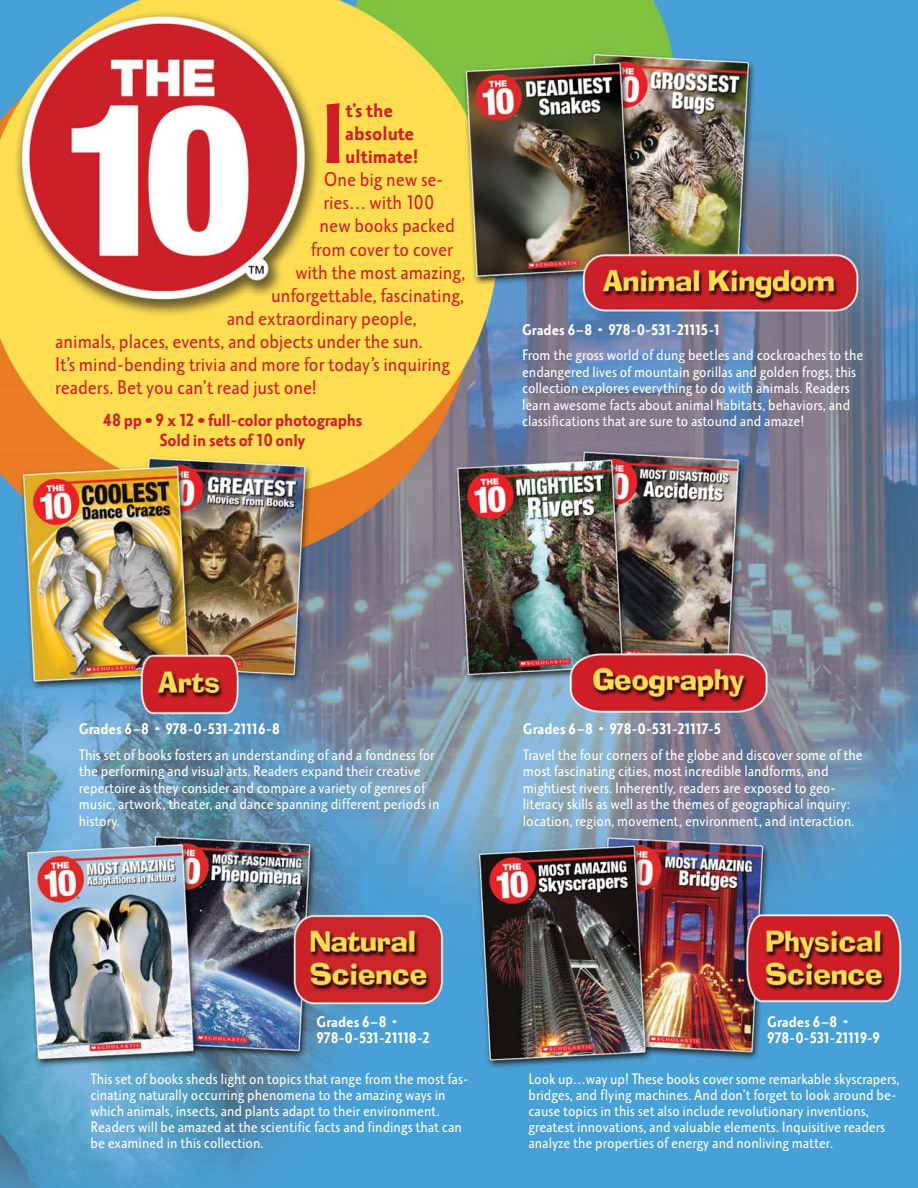
<style>
.page{position:relative;width:918px;height:1188px;background:#fff}
.page>*{position:absolute;margin:0;border:0;box-sizing:border-box;transform-origin:0 0}
.t1{font:700 84.75px "Octone ITC";color:#cd2027}
.t2{font:19.5px "Octone ITC";color:#cd2027}
.t3{font:700 19.5px/23.1px "Octone ITC";color:#cd2027}
.t4{font:700 17.25px/19.5px "Octone ITC";letter-spacing:-.015em;color:#cd2027;text-align:center}
.t5{font:15px/16.5px "Octone ITC";color:#fff}
.t6{font:700 15px/16.5px "Octone ITC";letter-spacing:-.05em;color:#fff}
.s1{font-size:24px}
</style>
<div class="page">
<img style="left:0;top:0;width:918px;height:1188px">
<h1 class="t1" style="left:321px;top:103px;width:27px">I</h1>
<h2 class="t3" style="left:345px;top:101px;width:75px">t’s the absolute ultimate!</h2>
<h2 class="t2" style="left:324px;top:172px;width:121px">One big new se-</h2>
<h2 class="t2" style="left:323px;top:196px;width:112px">ries… with 100</h2>
<h2 class="t2" style="left:320px;top:219px;width:137px">new books packed</h2>
<h2 class="t2" style="left:311px;top:242px;width:144px">from cover to cover</h2>
<h2 class="t2" style="left:295px;top:265px;width:171px">with the most amazing,</h2>
<h2 class="t2" style="left:271px;top:288px;width:195px">unforgettable, fascinating,</h2>
<h2 class="t2" style="left:227px;top:311px;width:191px">and extraordinary people,</h2>
<h2 class="t2" style="left:55px;top:334px;width:369px">animals, places, events, and objects under the sun.</h2>
<h2 class="t2" style="left:55px;top:357px;width:396px">It’s mind-bending trivia and more for today’s inquiring</h2>
<h2 class="t2" style="left:55px;top:380px;width:263px">readers. Bet you can’t read just one!</h2>
<p class="t4" style="left:103px;top:412px;width:260px">48 pp <span class="s1">•</span> 9 x 12 <span class="s1">•</span> full-color photographs<br>Sold in sets of 10 only</p>
<p class="t6" style="left:522px;top:323px;width:201px">Grades 6–8 • 978-0-531-21115-1</p>
<p class="t5" style="left:522px;top:348px;width:343px">From the gross world of dung beetles and cockroaches to the endangered lives of mountain gorillas and golden frogs, this collection explores everything to do with animals. Readers learn awesome facts about animal habitats, behaviors, and classifications that are sure to astound and amaze!</p>
<p class="t6" style="left:79px;top:722px;width:203px">Grades 6–8 • 978-0-531-21116-8</p>
<p class="t5" style="left:79px;top:748px;width:362px">This set of books fosters an understanding of and a fondness for the performing and visual arts. Readers expand their creative repertoire as they consider and compare a variety of genres of music, artwork, theater, and dance spanning different periods in history.</p>
<p class="t6" style="left:316px;top:1015px;width:115px">Grades 6–8 •<br>978-0-531-21118-2</p>
<p class="t6" style="left:523px;top:722px;width:200px">Grades 6–8 • 978-0-531-21117-5</p>
<p class="t5" style="left:523px;top:748px;width:341px">Travel the four corners of the globe and discover some of the most fascinating cities, most incredible landforms, and mightiest rivers. Inherently, readers are exposed to geo&shy;literacy skills as well as the themes of geographical inquiry: location, region, movement, environment, and interaction.</p>
<p class="t6" style="left:767px;top:1015px;width:115px">Grades 6–8 •<br>978-0-531-21119-9</p>
<p class="t5" style="left:90px;top:1072px;width:380px">This set of books sheds light on topics that range from the most fas&shy;cinating naturally occurring phenomena to the amazing ways in which animals, insects, and plants adapt to their environment.<br>Readers will be amazed at the scientific facts and findings that can be examined in this collection.</p>
<p class="t5" style="left:528px;top:1072px;width:373px">Look up…way up! These books cover some remarkable skyscrapers, bridges, and flying machines. And don’t forget to look around be&shy;cause topics in this set also include revolutionary inventions, greatest innovations, and valuable elements. Inquisitive readers analyze the properties of energy and nonliving matter.</p>
</div>
